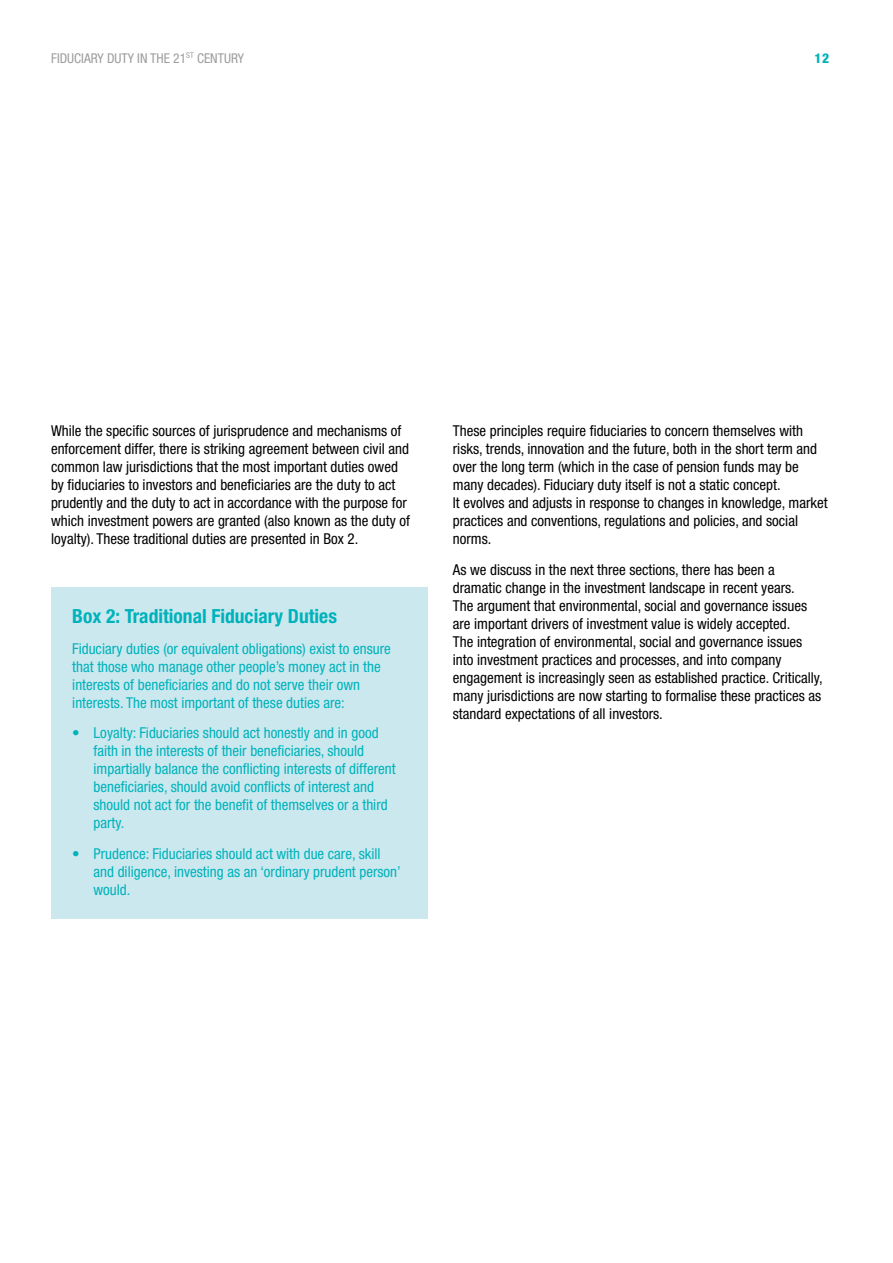
<style>
.page{position:relative;width:893px;height:1263px;background:#fff}
.page>*{position:absolute;margin:0;border:0;box-sizing:border-box;transform-origin:0 0}
.t1{font:700 condensed 19.5px "Helvetica Neue LT Pro";color:#00b2bb}
.t2{font:condensed 15px/18px "Helvetica Neue LT Std";color:#000}
.t3{font:condensed 15px/18px "Helvetica Neue LT Std";color:#00b2bb}
.t4{font:condensed 13.5px "Helvetica Neue LT Std";color:#9d9d9c}
.t5{font:800 condensed 13.5px "Helvetica Neue LT Pro";color:#00b2bb}
</style>
<div class="page">
<div style="left:51px;top:587px;width:376px;height:332px;background:#cae8ee"></div>
<p class="t4" style="left:51px;top:50px;width:195px">FIDUCIARY DUTY IN THE 21<sup>ST</sup> CENTURY</p>
<p class="t5" style="left:814px;top:50px;width:16px">12</p>
<p class="t2" style="left:51px;top:422px;width:360px">While the specific sources of jurisprudence and mechanisms of enforcement differ, there is striking agreement between civil and common law jurisdictions that the most important duties owed by fiduciaries to investors and beneficiaries are the duty to act prudently and the duty to act in accordance with the purpose for which investment powers are granted (also known as the duty of loyalty). These traditional duties are presented in Box 2.</p>
<p class="t2" style="left:453px;top:422px;width:376px">These principles require fiduciaries to concern themselves with risks, trends, innovation and the future, both in the short term and over the long term (which in the case of pension funds may be many decades). Fiduciary duty itself is not a static concept.<br>It evolves and adjusts in response to changes in knowledge, market practices and conventions, regulations and policies, and social norms.</p>
<p class="t2" style="left:453px;top:560px;width:371px">As we discuss in the next three sections, there has been a dramatic change in the investment landscape in recent years.<br>The argument that environmental, social and governance issues are important drivers of investment value is widely accepted.<br>The integration of environmental, social and governance issues into investment practices and processes, and into company engagement is increasingly seen as established practice. Critically, many jurisdictions are now starting to formalise these practices as standard expectations of all investors.</p>
<h1 class="t1" style="left:72px;top:604px;width:266px">Box 2: Traditional Fiduciary Duties</h1>
<p class="t3" style="left:72px;top:639px;width:320px">Fiduciary duties (or equivalent obligations) exist to ensure that those who manage other people’s money act in the interests of beneficiaries and do not serve their own interests. The most important of these duties are:</p>
<p class="t3" style="left:94px;top:724px;width:304px;text-indent:-21px">• Loyalty: Fiduciaries should act honestly and in good faith in the interests of their beneficiaries, should impartially balance the conflicting interests of different beneficiaries, should avoid conflicts of interest and should not act for the benefit of themselves or a third party.</p>
<p class="t3" style="left:94px;top:845px;width:309px;text-indent:-21px">• Prudence: Fiduciaries should act with due care, skill and diligence, investing as an ‘ordinary prudent person’ would.</p>
</div>
